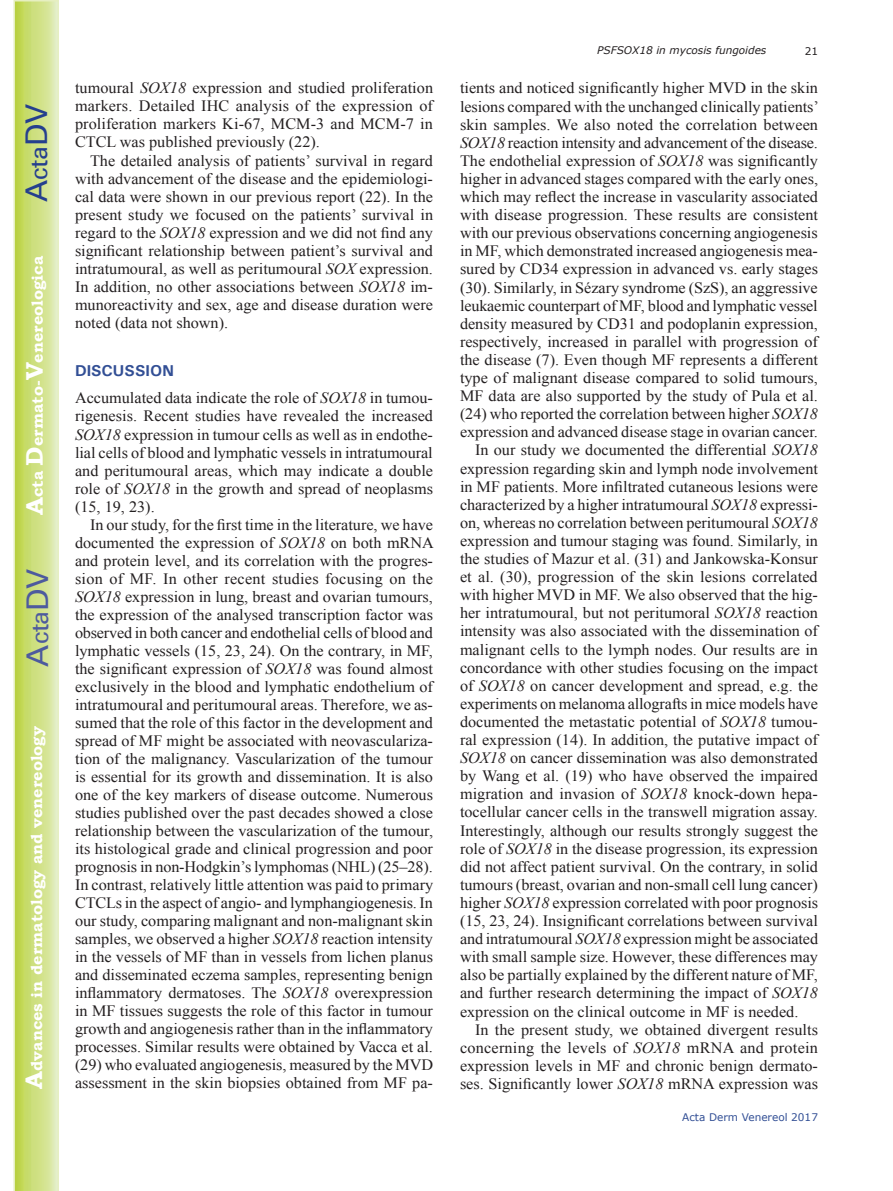
<style>
.page{position:relative;width:893px;height:1191px;background:#fff}
.page>*{position:absolute;margin:0;border:0;box-sizing:border-box;transform-origin:0 0}
.t1{font:30px "Univers";color:#4d5a9e}
.t2{font:30px "Univers";color:#253f8e}
.t3{font:15.75px/18px "Times New Roman";color:#231f20;text-align:justify}
.t4{font:700 15.75px "Bookman Old Style";color:#fff}
.t5{font:700 15.75px "Univers";color:#324f95}
.t6{font:italic 10.5px "Verdana";color:#231f20}
.t7{font:10.5px "Verdana";color:#324f95}
.t8{font:10.5px "Verdana";color:#231f20}
.s1{font-size:24px}
.s2{font-style:italic}
</style>
<div class="page">
<svg style="left:14px;top:0;width:45px;height:1191px;background:#cfe084"></svg>
<h1 class="t2" style="left:19px;top:202px;width:100px;rotate:-90deg">A<span class="s1">cta</span>DV</h1>
<p class="t4" style="left:28px;top:515px;width:260px;rotate:-90deg"><span class="s1">A</span>cta <span class="s1">D</span>ermato-<span class="s1">V</span>enereologica</p>
<h1 class="t1" style="left:20px;top:666px;width:100px;rotate:-90deg">A<span class="s1">cta</span>DV</h1>
<p class="t4" style="left:27px;top:1088px;width:364px;rotate:-90deg"><span class="s1">A</span>dvances in dermatology and venereology</p>
<p class="t3" style="left:75px;top:79px;width:360px">tumoural <span class="s2">SOX18</span> expression and studied proliferation markers. Detailed IHC analysis of the expression of proliferation markers Ki-67, MCM-3 and MCM-7 in CTCL was published previously (22).</p>
<p class="t3" style="left:75px;top:151px;width:360px;text-indent:15px">The detailed analysis of patients’ survival in regard with advancement of the disease and the epidemiologi&shy;cal data were shown in our previous report (22). In the present study we focused on the patients’ survival in regard to the <span class="s2">SOX18</span> expression and we did not find any significant relationship between patient’s survival and intratumoural, as well as peritumoural <span class="s2">SOX</span> expression.<br>In addition, no other associations between <span class="s2">SOX18</span> im&shy;munoreactivity and sex, age and disease duration were noted (data not shown).</p>
<p class="t5" style="left:75px;top:361px;width:100px">DISCUSSION</p>
<p class="t3" style="left:75px;top:389px;width:360px">Accumulated data indicate the role of <span class="s2">SOX18</span> in tumou&shy;rigenesis. Recent studies have revealed the increased <span class="s2">SOX18</span> expression in tumour cells as well as in endothe&shy;lial cells of blood and lymphatic vessels in intratumoural and peritumoural areas, which may indicate a double role of <span class="s2">SOX18</span> in the growth and spread of neoplasms (15, 19, 23).</p>
<p class="t3" style="left:75px;top:515px;width:360px;text-indent:15px">In our study, for the first time in the literature, we have documented the expression of <span class="s2">SOX18</span> on both mRNA and protein level, and its correlation with the progres&shy;sion of MF. In other recent studies focusing on the <span class="s2">SOX18</span> expression in lung, breast and ovarian tumours, the expression of the analysed transcription factor was observed in both cancer and endothelial cells of blood and lymphatic vessels (15, 23, 24). On the contrary, in MF, the significant expression of <span class="s2">SOX18</span> was found almost exclusively in the blood and lymphatic endothelium of intratumoural and peritumoural areas. Therefore, we as&shy;sumed that the role of this factor in the development and spread of MF might be associated with neovasculariza&shy;tion of the malignancy. Vascularization of the tumour is essential for its growth and dissemination. It is also one of the key markers of disease outcome. Numerous studies published over the past decades showed a close relationship between the vascularization of the tumour, its histological grade and clinical progression and poor prognosis in non-Hodgkin’s lymphomas (NHL) (25–28).<br>In contrast, relatively little attention was paid to primary CTCLs in the aspect of angio- and lymphangiogenesis. In our study, comparing malignant and non-malignant skin samples, we observed a higher <span class="s2">SOX18</span> reaction intensity in the vessels of MF than in vessels from lichen planus and disseminated eczema samples, representing benign inflammatory dermatoses. The <span class="s2">SOX18</span> overexpression in MF tissues suggests the role of this factor in tumour growth and angiogenesis rather than in the inflammatory processes. Similar results were obtained by Vacca et al. (29) who evaluated angiogenesis, measured by the MVD assessment in the skin biopsies obtained from MF pa-</p>
<p class="t6" style="left:597px;top:44px;width:171px">PSFSOX18 in mycosis fungoides</p>
<p class="t8" style="left:805px;top:44px;width:15px">21</p>
<p class="t3" style="left:460px;top:79px;width:359px">tients and noticed significantly higher MVD in the skin</p>
<p class="t3" style="left:460px;top:97px;width:360px">lesions compared with the unchanged clinically patients’</p>
<p class="t3" style="left:460px;top:115px;width:360px">skin samples. We also noted the correlation between</p>
<p class="t3" style="left:460px;top:133px;width:359px"><span class="s2">SOX18</span> reaction intensity and advancement of the disease.</p>
<p class="t3" style="left:460px;top:151px;width:359px">The endothelial expression of <span class="s2">SOX18</span> was significantly</p>
<p class="t3" style="left:460px;top:169px;width:360px">higher in advanced stages compared with the early ones,</p>
<p class="t3" style="left:460px;top:187px;width:360px">which may reflect the increase in vascularity associated</p>
<p class="t3" style="left:460px;top:206px;width:360px">with disease progression. These results are consistent</p>
<p class="t3" style="left:460px;top:224px;width:359px">with our previous observations concerning angiogenesis</p>
<p class="t3" style="left:460px;top:242px;width:359px">in MF, which demonstrated increased angiogenesis mea-</p>
<p class="t3" style="left:460px;top:260px;width:359px">sured by CD34 expression in advanced vs. early stages</p>
<p class="t3" style="left:460px;top:278px;width:359px">(30). Similarly, in Sézary syndrome (SzS), an aggressive</p>
<p class="t3" style="left:460px;top:296px;width:359px">leukaemic counterpart of MF, blood and lymphatic vessel</p>
<p class="t3" style="left:460px;top:314px;width:359px">density measured by CD31 and podoplanin expression,</p>
<p class="t3" style="left:460px;top:332px;width:360px">respectively, increased in parallel with progression of</p>
<p class="t3" style="left:460px;top:350px;width:359px">the disease (7). Even though MF represents a different</p>
<p class="t3" style="left:460px;top:368px;width:359px">type of malignant disease compared to solid tumours,</p>
<p class="t3" style="left:460px;top:387px;width:359px">MF data are also supported by the study of Pula et al.</p>
<p class="t3" style="left:460px;top:405px;width:359px">(24) who reported the correlation between higher <span class="s2">SOX18</span></p>
<p class="t3" style="left:460px;top:423px;width:359px">expression and advanced disease stage in ovarian cancer.</p>
<p class="t3" style="left:475px;top:441px;width:344px">In our study we documented the differential <span class="s2">SOX18</span></p>
<p class="t3" style="left:460px;top:459px;width:359px">expression regarding skin and lymph node involvement</p>
<p class="t3" style="left:460px;top:477px;width:359px">in MF patients. More infiltrated cutaneous lesions were</p>
<p class="t3" style="left:460px;top:495px;width:359px">characterized by a higher intratumoural <span class="s2">SOX18</span> expressi-</p>
<p class="t3" style="left:460px;top:513px;width:359px">on, whereas no correlation between peritumoural <span class="s2">SOX18</span></p>
<p class="t3" style="left:460px;top:531px;width:359px">expression and tumour staging was found. Similarly, in</p>
<p class="t3" style="left:460px;top:549px;width:359px">the studies of Mazur et al. (31) and Jankowska-Konsur</p>
<p class="t3" style="left:460px;top:567px;width:359px">et al. (30), progression of the skin lesions correlated</p>
<p class="t3" style="left:460px;top:586px;width:359px">with higher MVD in MF. We also observed that the hig-</p>
<p class="t3" style="left:460px;top:604px;width:360px">her intratumoural, but not peritumoral <span class="s2">SOX18</span> reaction</p>
<p class="t3" style="left:460px;top:622px;width:359px">intensity was also associated with the dissemination of</p>
<p class="t3" style="left:460px;top:640px;width:360px">malignant cells to the lymph nodes. Our results are in</p>
<p class="t3" style="left:460px;top:658px;width:360px">concordance with other studies focusing on the impact</p>
<p class="t3" style="left:460px;top:676px;width:359px">of <span class="s2">SOX18</span> on cancer development and spread, e.g. the</p>
<p class="t3" style="left:460px;top:694px;width:359px">experiments on melanoma allografts in mice models have</p>
<p class="t3" style="left:460px;top:712px;width:359px">documented the metastatic potential of <span class="s2">SOX18</span> tumou-</p>
<p class="t3" style="left:460px;top:730px;width:360px">ral expression (14). In addition, the putative impact of</p>
<p class="t3" style="left:460px;top:748px;width:359px"><span class="s2">SOX18</span> on cancer dissemination was also demonstrated</p>
<p class="t3" style="left:460px;top:766px;width:360px">by Wang et al. (19) who have observed the impaired</p>
<p class="t3" style="left:460px;top:785px;width:359px">migration and invasion of <span class="s2">SOX18</span> knock-down hepa-</p>
<p class="t3" style="left:460px;top:803px;width:360px">tocellular cancer cells in the transwell migration assay.</p>
<p class="t3" style="left:460px;top:821px;width:359px">Interestingly, although our results strongly suggest the</p>
<p class="t3" style="left:460px;top:839px;width:359px">role of <span class="s2">SOX18</span> in the disease progression, its expression</p>
<p class="t3" style="left:460px;top:857px;width:360px">did not affect patient survival. On the contrary, in solid</p>
<p class="t3" style="left:460px;top:875px;width:359px">tumours (breast, ovarian and non-small cell lung cancer)</p>
<p class="t3" style="left:460px;top:893px;width:360px">higher <span class="s2">SOX18</span> expression correlated with poor prognosis</p>
<p class="t3" style="left:460px;top:911px;width:359px">(15, 23, 24). Insignificant correlations between survival</p>
<p class="t3" style="left:460px;top:929px;width:360px">and intratumoural <span class="s2">SOX18</span> expression might be associated</p>
<p class="t3" style="left:460px;top:947px;width:360px">with small sample size. However, these differences may</p>
<p class="t3" style="left:460px;top:966px;width:360px">also be partially explained by the different nature of MF,</p>
<p class="t3" style="left:460px;top:984px;width:359px">and further research determining the impact of <span class="s2">SOX18</span></p>
<p class="t3" style="left:460px;top:1002px;width:340px">expression on the clinical outcome in MF is needed.</p>
<p class="t3" style="left:475px;top:1020px;width:345px">In the present study, we obtained divergent results</p>
<p class="t3" style="left:460px;top:1038px;width:359px">concerning the levels of <span class="s2">SOX18</span> mRNA and protein</p>
<p class="t3" style="left:460px;top:1056px;width:359px">expression levels in MF and chronic benign dermato-</p>
<p class="t3" style="left:460px;top:1074px;width:359px">ses. Significantly lower <span class="s2">SOX18</span> mRNA expression was</p>
<p class="t7" style="left:682px;top:1110px;width:137px">Acta Derm Venereol 2017</p>
</div>
